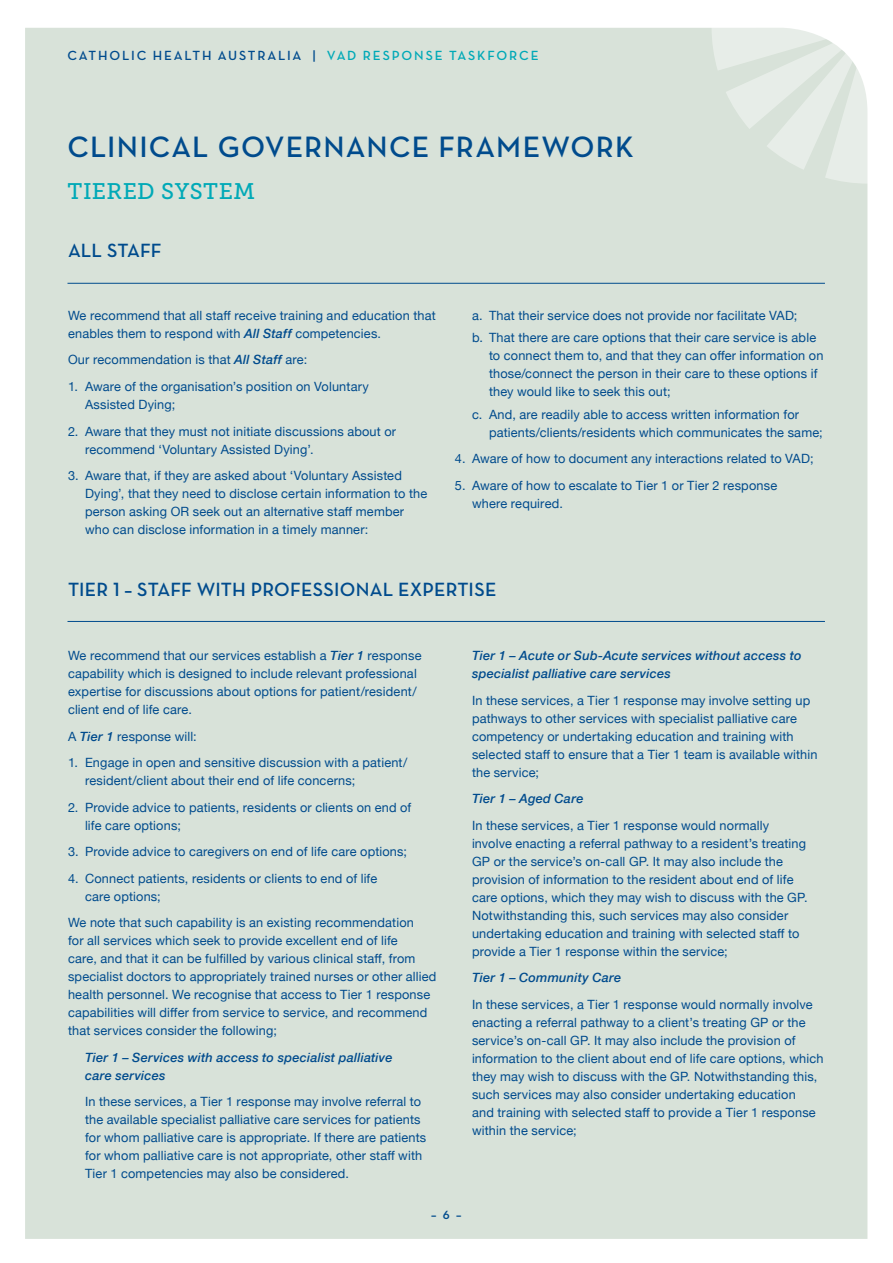
<style>
.page{position:relative;width:893px;height:1263px;background:#fff}
.page>*{position:absolute;margin:0;border:0;box-sizing:border-box;transform-origin:0 0}
.t1{font:600 30px "Neutra Text";letter-spacing:.035em;color:#004b8d}
.t2{font:22.5px "Museo Slab 500";letter-spacing:.02em;color:#00a9b7}
.t3{font:600 19.5px "Neutra Text";letter-spacing:.005em;color:#004b8d}
.t4{font:600 13.5px "Neutra Text";letter-spacing:.13em;color:#004b8d}
.t5{font:12.75px/18px "Helvetica Neue";letter-spacing:.015em;color:#004b8d}
.t6{font:italic 500 12.75px/18px "Helvetica Neue";letter-spacing:.015em;color:#004b8d}
.s1{color:#00a9b7}
.s2{font-weight:500;font-style:italic}
.s3{font-family:"Neutra Text Demi Alt";font-weight:400}
</style>
<div class="page">
<div style="left:25px;top:28px;width:842px;height:1211px;background:#d8e2d9"></div>
<svg style="left:711px;top:28px;width:157px;height:156px;background:#e2e9e2"></svg>
<hr style="left:68px;top:283px;width:757px;height:1px;background:#004b8d">
<hr style="left:68px;top:621px;width:757px;height:1px;background:#004b8d">
<p class="t4" style="left:68px;top:47px;width:473px">CATHOLIC HEALTH AUSTRALIA | <span class="s1">VAD RESPONSE TASKFORCE</span></p>
<h1 class="t1" style="left:68px;top:128px;width:568px">CLINICAL GOVERNANCE FRAMEWORK</h1>
<h2 class="t2" style="left:68px;top:179px;width:189px">TIERED SYSTEM</h2>
<h3 class="t3" style="left:68px;top:238px;width:95px">ALL STAFF</h3>
<p class="t5" style="left:68px;top:307px;width:369px">We recommend that all staff receive training and education that enables them to respond with <span class="s2">All Staff</span> competencies.</p>
<p class="t5" style="left:68px;top:352px;width:241px">Our recommendation is that <span class="s2">All Staff</span> are:</p>
<p class="t5" style="left:85px;top:378px;width:285px;text-indent:-17px">1. Aware of the organisation’s position on Voluntary<br>Assisted Dying;</p>
<p class="t5" style="left:85px;top:423px;width:313px;text-indent:-17px">2. Aware that they must not initiate discussions about or recommend ‘Voluntary Assisted Dying’.</p>
<p class="t5" style="left:85px;top:467px;width:344px;text-indent:-17px">3. Aware that, if they are asked about ‘Voluntary Assisted Dying’, that they need to disclose certain information to the person asking OR seek out an alternative staff member who can disclose information in a timely manner:</p>
<p class="t5" style="left:472px;top:305px;width:346px;line-height:22.2px">a. That their service does not provide nor facilitate VAD;<br>b. That there are care options that their care service is able</p>
<p class="t5" style="left:489px;top:347px;width:336px">to connect them to, and that they can offer information on those/connect the person in their care to these options if they would like to seek this out;</p>
<p class="t5" style="left:489px;top:406px;width:335px;text-indent:-17px">c. And, are readily able to access written information for patients/clients/residents which communicates the same;</p>
<p class="t5" style="left:455px;top:450px;width:360px">4. Aware of how to document any interactions related to VAD;</p>
<p class="t5" style="left:472px;top:477px;width:307px;text-indent:-17px">5. Aware of how to escalate to Tier 1 or Tier 2 response where required.</p>
<h3 class="t3" style="left:68px;top:577px;width:430px">TIER <span class="s3">1</span> – STAFF WITH PROFESSIONAL EXPERTISE</h3>
<p class="t5" style="left:68px;top:647px;width:355px">We recommend that our services establish a <span class="s2">Tier 1</span> response capability which is designed to include relevant professional expertise for discussions about options for patient/resident/ client end of life care.</p>
<p class="t5" style="left:68px;top:728px;width:130px">A <span class="s2">Tier 1</span> response will:</p>
<p class="t5" style="left:85px;top:754px;width:324px;text-indent:-17px">1. Engage in open and sensitive discussion with a patient/ resident/client about their end of life concerns;</p>
<p class="t5" style="left:85px;top:799px;width:328px;text-indent:-17px">2. Provide advice to patients, residents or clients on end of life care options;</p>
<p class="t5" style="left:68px;top:843px;width:341px">3. Provide advice to caregivers on end of life care options;</p>
<p class="t5" style="left:85px;top:870px;width:294px;text-indent:-17px">4. Connect patients, residents or clients to end of life care options;</p>
<p class="t5" style="left:68px;top:914px;width:370px">We note that such capability is an existing recommendation<br>for all services which seek to provide excellent end of life<br>care, and that it can be fulfilled by various clinical staff, from specialist doctors to appropriately trained nurses or other allied health personnel. We recognise that access to Tier 1 response capabilities will differ from service to service, and recommend that services consider the following;</p>
<p class="t6" style="left:85px;top:1047px;width:309px">Tier 1 – Services with access to specialist palliative care services</p>
<p class="t5" style="left:85px;top:1093px;width:343px">In these services, a Tier 1 response may involve referral to the available specialist palliative care services for patients for whom palliative care is appropriate. If there are patients for whom palliative care is not appropriate, other staff with Tier 1 competencies may also be considered.</p>
<p class="t6" style="left:472px;top:646px;width:331px">Tier 1 – Acute or Sub-Acute services without access to specialist palliative care services</p>
<p class="t5" style="left:472px;top:692px;width:347px">In these services, a Tier 1 response may involve setting up pathways to other services with specialist palliative care competency or undertaking education and training with selected staff to ensure that a Tier 1 team is available within the service;</p>
<p class="t6" style="left:472px;top:789px;width:113px">Tier 1 – Aged Care</p>
<p class="t5" style="left:472px;top:817px;width:337px">In these services, a Tier 1 response would normally involve enacting a referral pathway to a resident’s treating GP or the service’s on-call GP. It may also include the provision of information to the resident about end of life care options, which they may wish to discuss with the GP.<br>Notwithstanding this, such services may also consider undertaking education and training with selected staff to provide a Tier 1 response within the service;</p>
<p class="t6" style="left:472px;top:968px;width:151px">Tier 1 – Community Care</p>
<p class="t5" style="left:472px;top:996px;width:353px">In these services, a Tier 1 response would normally involve enacting a referral pathway to a client’s treating GP or the service’s on-call GP. It may also include the provision of information to the client about end of life care options, which they may wish to discuss with the GP. Notwithstanding this, such services may also consider undertaking education<br>and training with selected staff to provide a Tier 1 response within the service;</p>
<p class="t4" style="left:431px;top:1205px;width:32px">– 6 –</p>
</div>
